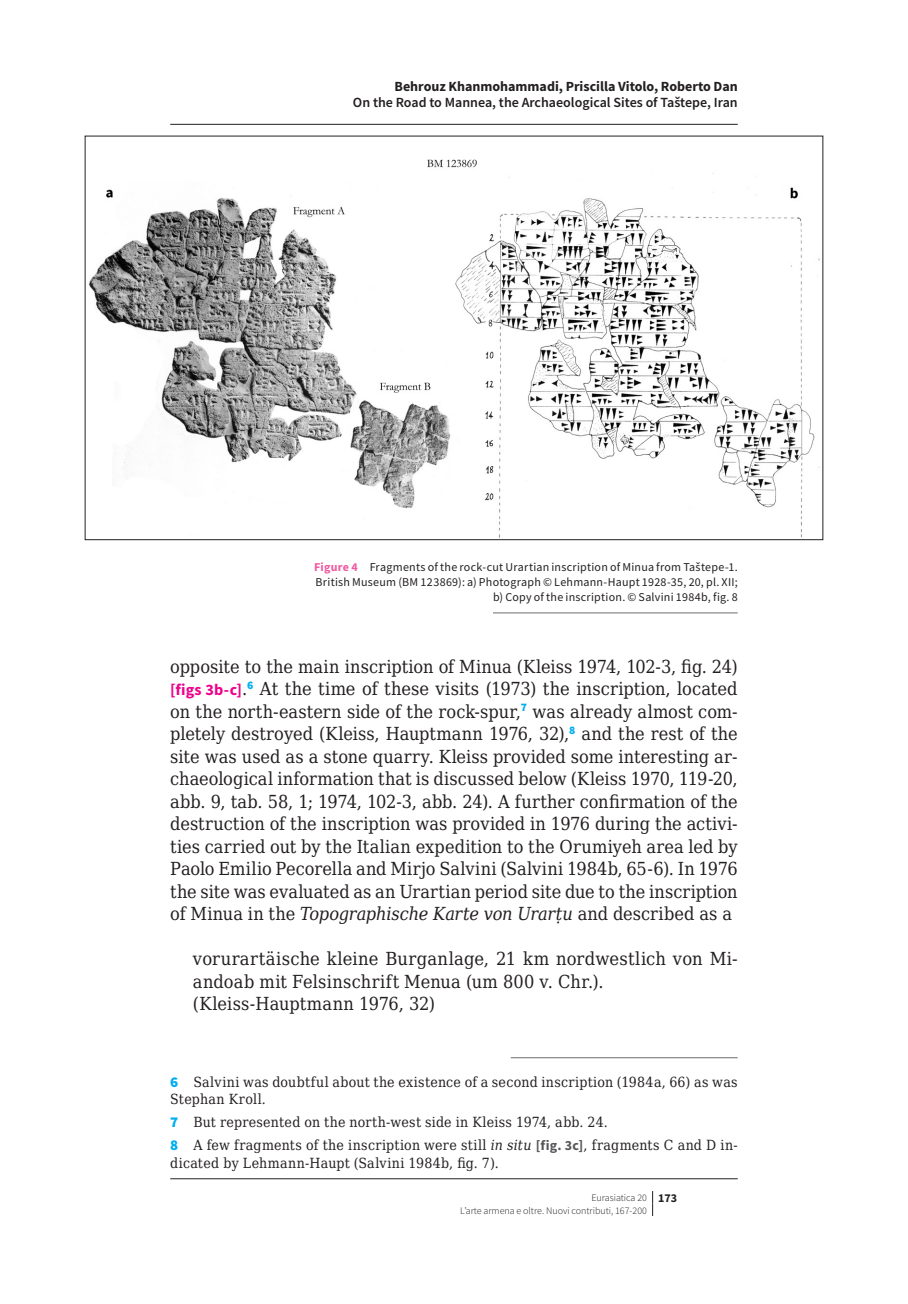
<style>
.page{position:relative;width:908px;height:1304px;background:#fff}
.page>*{position:absolute;margin:0;border:0;box-sizing:border-box;transform-origin:0 0}
.t1{font:18px/22.4px "DejaVu Serif Condensed";letter-spacing:.01em;color:#231f20;text-align:justify}
.t2{font:14px/17.6px "DejaVu Serif Condensed";letter-spacing:.02em;color:#231f20}
.t3{font:600 14px "Source Sans Pro";color:#231f20}
.t4{font:700 14px "Source Sans Pro";color:#231f20}
.t5{font:12px/15px "Source Sans Pro";letter-spacing:.02em;color:#231f20;text-align:right}
.t6{font:300 10px/12.4px "Source Sans Pro";color:#231f20}
.s1{font-weight:700;color:#ef59a1}
.s2{font-family:"Source Sans Pro";font-weight:700;font-size:16px;color:#ed028c}
.s3{font-style:italic}
.s4{font-family:"Source Sans Pro";font-weight:900;font-size:15px;color:#00aeef}
.s5{font-family:"Source Sans Pro";font-weight:700;color:#57585a}
.s6{font-weight:700;font-size:12px}
</style>
<div class="page">
<svg style="left:652px;top:1191px;width:1px;height:25px"></svg>
<hr style="left:510px;top:1057px;width:227px;height:1px;background:#6c6d70">
<img style="left:89px;top:159px;width:731px;height:379px">
<hr style="left:493px;top:613px;width:244px;height:1px;background:#6c6d70">
<hr style="left:170px;top:124px;width:567px;height:1px;background:#231f20">
<hr style="left:170px;top:1178px;width:567px;height:1px;background:#231f20">
<p class="t4" style="left:394px;top:77px;width:344px">Behrouz Khanmohammadi, Priscilla Vitolo, Roberto Dan</p>
<p class="t3" style="left:353px;top:94px;width:386px">On the Road to Mannea, the Archaeological Sites of Taštepe, Iran</p>
<p class="t5" style="left:314px;top:560px;width:425px"><span class="s1">Figure 4</span> Fragments of the rock‑cut Urartian inscription of Minua from Taštepe‑1.<br>British Museum (BM 123869): a) Photograph © Lehmann‑Haupt 1928‑35, 20, pl. XII; b) Copy of the inscription. © Salvini 1984b, fig. 8</p>
<p class="t1" style="left:170px;top:655px;width:568px">opposite to the main inscription of Minua (Kleiss 1974, 102‑3, fig. 24) <span class="s2">[figs 3b‑c]</span>.<sup>6</sup> At the time of these visits (1973) the inscription, located on the north‑eastern side of the rock‑spur,<sup>7</sup> was already almost com‑ pletely destroyed (Kleiss, Hauptmann 1976, 32),<sup>8</sup> and the rest of the site was used as a stone quarry. Kleiss provided some interesting ar‑ chaeological information that is discussed below (Kleiss 1970, 119‑20, abb. 9, tab. 58, 1; 1974, 102‑3, abb. 24). A further confirmation of the destruction of the inscription was provided in 1976 during the activi‑ ties carried out by the Italian expedition to the Orumiyeh area led by Paolo Emilio Pecorella and Mirjo Salvini (Salvini 1984b, 65‑6). In 1976 the site was evaluated as an Urartian period site due to the inscription of Minua in the <span class="s3">Topographische Karte von Urarṭu</span> and described as a</p>
<p class="t1" style="left:193px;top:947px;width:546px;text-align:left">vorurartäische kleine Burganlage, 21 km nordwestlich von Mi‑ andoab mit Felsinschrift Menua (um 800 v. Chr.). (Kleiss‑Hauptmann 1976, 32)</p>
<p class="t2" style="left:170px;top:1072px;width:568px"><span class="s4">6</span> Salvini was doubtful about the existence of a second inscription (1984a, 66) as was<br>Stephan Kroll.</p>
<p class="t2" style="left:170px;top:1110px;width:568px;line-height:23.2px"><span class="s4">7</span> But represented on the north‑west side in Kleiss 1974, abb. 24.<br><span class="s4">8</span> A few fragments of the inscription were still <span class="s3">in situ</span> <span class="s5">[fig. 3c]</span>, fragments C and D in‑</p>
<p class="t2" style="left:170px;top:1154px;width:330px">dicated by Lehmann‑Haupt (Salvini 1984b, fig. 7).</p>
<p class="t6" style="left:460px;top:1191px;width:218px;text-indent:131px">Eurasiatica 20 <span class="s6">173<br></span>L’arte armena e oltre. Nuovi contributi, 167-200</p>
</div>
